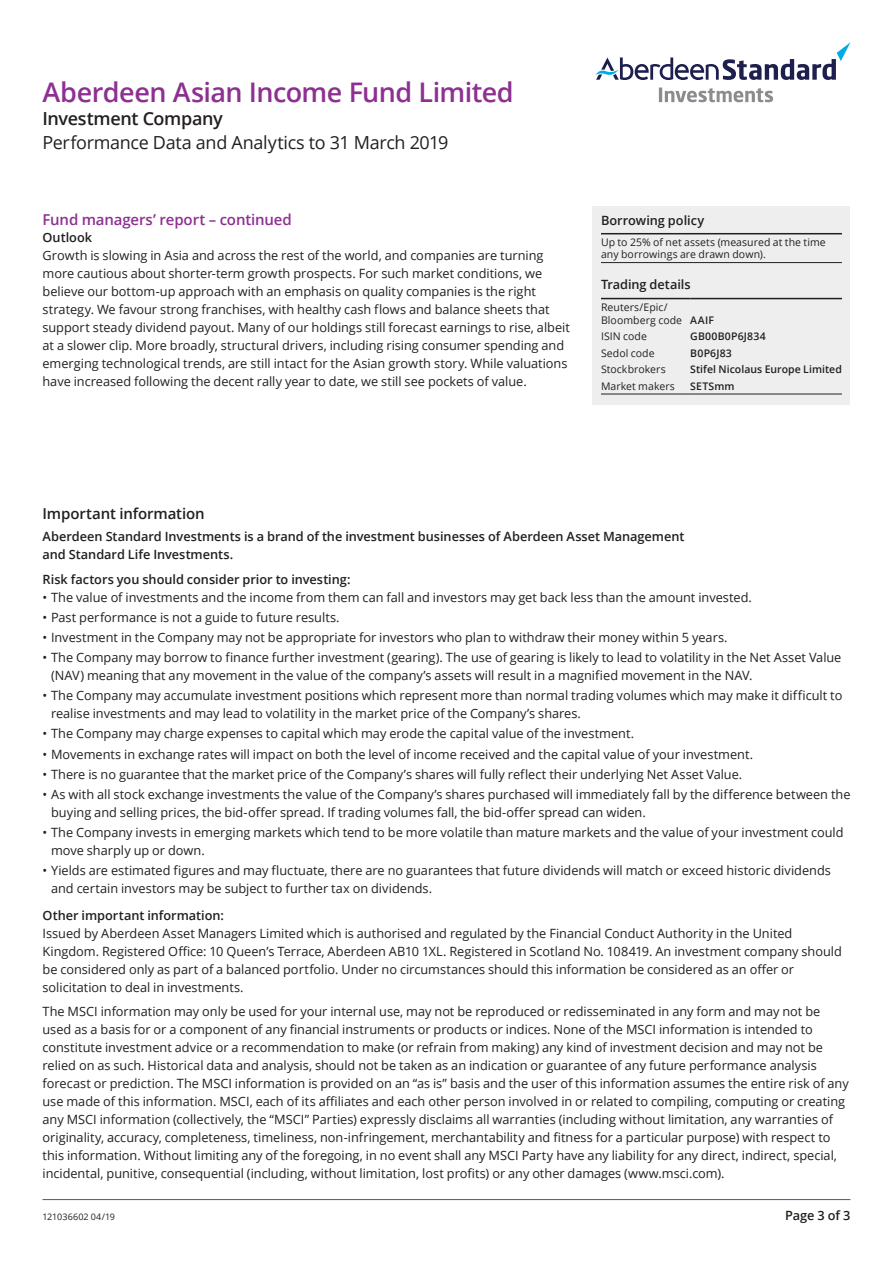
<style>
.page{position:relative;width:893px;height:1263px;background:#fff}
.page>*{position:absolute;margin:0;border:0;box-sizing:border-box;transform-origin:0 0}
.t1{font:600 27px "Open Sans";letter-spacing:-.02em;color:#8d3092}
.t2{font:18px "Open Sans";letter-spacing:-.02em;color:#231f20}
.t3{font:600 18px "Open Sans";letter-spacing:-.02em;color:#231f20}
.t4{font:600 15px "Open Sans";letter-spacing:-.01em;color:#8d3092}
.t5{font:600 15px "Open Sans";letter-spacing:-.01em;color:#231f20}
.t6{font:12.75px/18px "Open Sans";color:#231f20}
.t7{font:600 12.75px/18px "Open Sans";color:#231f20}
.t8{font:10.5px/12.8px "Open Sans";letter-spacing:.005em;color:#231f20}
.t9{font:600 10.5px "Open Sans";letter-spacing:.01em;color:#231f20}
.t10{font:9px "Open Sans";letter-spacing:.005em;color:#231f20}
.s1{font-weight:600}
</style>
<div class="page">
<hr style="left:43px;top:1199px;width:807px;height:1px;background:#8d3092">
<svg style="left:595px;top:42px;width:255px;height:38px"></svg>
<svg style="left:659px;top:88px;width:114px;height:14px"></svg>
<div style="left:592px;top:206px;width:258px;height:198px;background:#eeeeef"></div>
<hr style="left:601px;top:233px;width:241px;height:1px;background:#231f20">
<hr style="left:601px;top:262px;width:241px;height:1px;background:#231f20">
<hr style="left:601px;top:298px;width:89px;height:1px;background:#231f20">
<hr style="left:690px;top:298px;width:152px;height:1px;background:#231f20">
<hr style="left:601px;top:394px;width:89px;height:1px;background:#231f20">
<hr style="left:690px;top:394px;width:152px;height:1px;background:#231f20">
<h1 class="t1" style="left:43px;top:74px;width:473px">Aberdeen Asian Income Fund Limited</h1>
<h2 class="t3" style="left:43px;top:106px;width:182px">Investment Company</h2>
<h2 class="t2" style="left:43px;top:130px;width:407px">Performance Data and Analytics to 31 March 2019</h2>
<p class="t4" style="left:43px;top:209px;width:251px">Fund managers’ report – continued</p>
<p class="t7" style="left:43px;top:228px;width:51px">Outlook</p>
<p class="t6" style="left:43px;top:246px;width:529px">Growth is slowing in Asia and across the rest of the world, and companies are turning more cautious about shorter-term growth prospects. For such market conditions, we believe our bottom-up approach with an emphasis on quality companies is the right strategy. We favour strong franchises, with healthy cash flows and balance sheets that support steady dividend payout. Many of our holdings still forecast earnings to rise, albeit at a slower clip. More broadly, structural drivers, including rising consumer spending and emerging technological trends, are still intact for the Asian growth story. While valuations have increased following the decent rally year to date, we still see pockets of value.</p>
<p class="t7" style="left:601px;top:211px;width:105px">Borrowing policy</p>
<p class="t8" style="left:601px;top:235px;width:226px">Up to 25% of net assets (measured at the time any borrowings are drawn down).</p>
<p class="t7" style="left:601px;top:275px;width:91px">Trading details</p>
<p class="t8" style="left:601px;top:300px;width:114px">Reuters/Epic/<br>Bloomberg code <span class="s1">AAIF</span></p>
<p class="t8" style="left:601px;top:330px;width:47px">ISIN code</p>
<p class="t9" style="left:690px;top:329px;width:77px">GB00B0P6J834</p>
<p class="t8" style="left:601px;top:346px;width:55px">Sedol code</p>
<p class="t9" style="left:690px;top:346px;width:43px">B0P6J83</p>
<p class="t8" style="left:601px;top:363px;width:66px">Stockbrokers</p>
<p class="t9" style="left:690px;top:362px;width:153px">Stifel Nicolaus Europe Limited</p>
<p class="t8" style="left:601px;top:379px;width:75px">Market makers</p>
<p class="t9" style="left:690px;top:379px;width:46px">SETSmm</p>
<p class="t5" style="left:43px;top:503px;width:164px">Important information</p>
<p class="t7" style="left:43px;top:527px;width:643px">Aberdeen Standard Investments is a brand of the investment businesses of Aberdeen Asset Management and Standard Life Investments.</p>
<p class="t7" style="left:43px;top:570px;width:310px">Risk factors you should consider prior to investing:</p>
<p class="t6" style="left:43px;top:588px;width:711px">• The value of investments and the income from them can fall and investors may get back less than the amount invested.</p>
<p class="t6" style="left:43px;top:608px;width:299px">• Past performance is not a guide to future results.</p>
<p class="t6" style="left:43px;top:628px;width:687px">• Investment in the Company may not be appropriate for investors who plan to withdraw their money within 5 years.</p>
<p class="t6" style="left:51px;top:648px;width:792px;text-indent:-9px">• The Company may borrow to finance further investment (gearing). The use of gearing is likely to lead to volatility in the Net Asset Value (NAV) meaning that any movement in the value of the company’s assets will result in a magnified movement in the NAV.</p>
<p class="t6" style="left:51px;top:686px;width:793px;text-indent:-9px">• The Company may accumulate investment positions which represent more than normal trading volumes which may make it difficult to realise investments and may lead to volatility in the market price of the Company’s shares.</p>
<p class="t6" style="left:43px;top:724px;width:593px">• The Company may charge expenses to capital which may erode the capital value of the investment.</p>
<p class="t6" style="left:43px;top:744px;width:712px">• Movements in exchange rates will impact on both the level of income received and the capital value of your investment.</p>
<p class="t6" style="left:43px;top:765px;width:701px">• There is no guarantee that the market price of the Company’s shares will fully reflect their underlying Net Asset Value.</p>
<p class="t6" style="left:51px;top:785px;width:801px;text-indent:-9px">• As with all stock exchange investments the value of the Company’s shares purchased will immediately fall by the difference between the buying and selling prices, the bid-offer spread. If trading volumes fall, the bid-offer spread can widen.</p>
<p class="t6" style="left:51px;top:823px;width:794px;text-indent:-9px">• The Company invests in emerging markets which tend to be more volatile than mature markets and the value of your investment could move sharply up or down.</p>
<p class="t6" style="left:51px;top:861px;width:781px;text-indent:-9px">• Yields are estimated figures and may fluctuate, there are no guarantees that future dividends will match or exceed historic dividends and certain investors may be subject to further tax on dividends.</p>
<p class="t7" style="left:43px;top:906px;width:183px">Other important information:</p>
<p class="t6" style="left:43px;top:924px;width:801px">Issued by Aberdeen Asset Managers Limited which is authorised and regulated by the Financial Conduct Authority in the United Kingdom. Registered Office: 10 Queen’s Terrace, Aberdeen AB10 1XL. Registered in Scotland No. 108419. An investment company should be considered only as part of a balanced portfolio. Under no circumstances should this information be considered as an offer or solicitation to deal in investments.</p>
<p class="t6" style="left:43px;top:1002px;width:808px">The MSCI information may only be used for your internal use, may not be reproduced or redisseminated in any form and may not be used as a basis for or a component of any financial instruments or products or indices. None of the MSCI information is intended to constitute investment advice or a recommendation to make (or refrain from making) any kind of investment decision and may not be relied on as such. Historical data and analysis, should not be taken as an indication or guarantee of any future performance analysis forecast or prediction. The MSCI information is provided on an “as is” basis and the user of this information assumes the entire risk of any use made of this information. MSCI, each of its affiliates and each other person involved in or related to compiling, computing or creating any MSCI information (collectively, the “MSCI” Parties) expressly disclaims all warranties (including without limitation, any warranties of originality, accuracy, completeness, timeliness, non-infringement, merchantability and fitness for a particular purpose) with respect to this information. Without limiting any of the foregoing, in no event shall any MSCI Party have any liability for any direct, indirect, special, incidental, punitive, consequential (including, without limitation, lost profits) or any other damages (www.msci.com).</p>
<p class="t10" style="left:43px;top:1211px;width:74px">121036602 04/19</p>
<p class="t7" style="left:785px;top:1206px;width:67px">Page 3 of 3</p>
</div>
